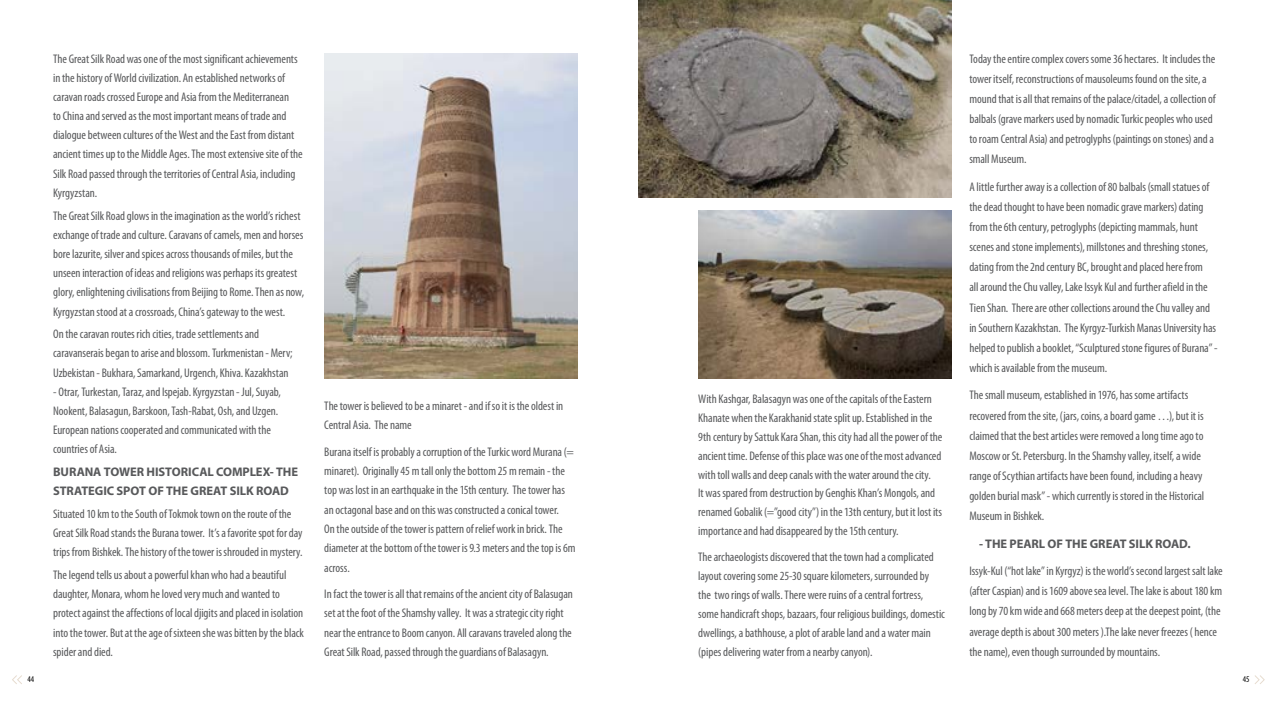
<style>
.page{position:relative;width:1276px;height:709px;background:#fff}
.page>*{position:absolute;margin:0;border:0;box-sizing:border-box;transform-origin:0 0}
.t1{font:condensed 12.5px/20.1px "Myriad Pro";letter-spacing:-.005em;color:#58595b}
.t2{font:700 12.5px/19.1px "Myriad Pro";letter-spacing:-.005em;color:#58595b}
.t3{font:condensed 8.75px "Myriad Pro";color:#000}
</style>
<div class="page">
<svg style="left:1255px;top:675px;width:9px;height:9px"></svg>
<svg style="left:12px;top:675px;width:10px;height:9px"></svg>
<img style="left:638px;top:0;width:313px;height:197px">
<img style="left:698px;top:210px;width:253px;height:169px">
<img style="left:324px;top:53px;width:254px;height:326px">
<p class="t1" style="left:53px;top:49px;width:251px;line-height:19.1px">The Great Silk Road was one of the most significant achievements in the history of World civilization. An established networks of caravan roads crossed Europe and Asia from the Mediterranean<br>to China and served as the most important means of trade and dialogue between cultures of the West and the East from distant ancient times up to the Middle Ages. The most extensive site of the Silk Road passed through the territories of Central Asia, including Kyrgyzstan.</p>
<p class="t1" style="left:53px;top:206px;width:253px;line-height:19.1px">The Great Silk Road glows in the imagination as the world’s richest exchange of trade and culture. Caravans of camels, men and horses bore lazurite, silver and spices across thousands of miles, but the unseen interaction of ideas and religions was perhaps its greatest glory, enlightening civilisations from Beijing to Rome. Then as now, Kyrgyzstan stood at a crossroads, China’s gateway to the west.</p>
<p class="t1" style="left:53px;top:324px;width:241px;line-height:19.1px">On the caravan routes rich cities, trade settlements and caravanserais began to arise and blossom. Turkmenistan - Merv;<br>Uzbekistan - Bukhara, Samarkand, Urgench, Khiva. Kazakhstan</p>
<p class="t1" style="left:53px;top:382px;width:229px;line-height:19.1px">- Otrar, Turkestan, Taraz, and Ispejab. Kyrgyzstan - Jul, Suyab, Nookent, Balasagun, Barskoon, Tash-Rabat, Osh, and Uzgen.<br>European nations cooperated and communicated with the countries of Asia.</p>
<p class="t2" style="left:53px;top:462px;width:246px">BURANA TOWER HISTORICAL COMPLEX- THE<br>STRATEGIC SPOT OF THE GREAT SILK ROAD</p>
<p class="t1" style="left:53px;top:504px;width:251px;line-height:19.1px">Situated 10 km to the South of Tokmok town on the route of the<br>Great Silk Road stands the Burana tower. It’s a favorite spot for day trips from Bishkek. The history of the tower is shrouded in mystery.</p>
<p class="t1" style="left:53px;top:565px;width:252px;line-height:19.1px">The legend tells us about a powerful khan who had a beautiful daughter, Monara, whom he loved very much and wanted to protect against the affections of local djigits and placed in isolation into the tower. But at the age of sixteen she was bitten by the black spider and died.</p>
<p class="t1" style="left:324px;top:396px;width:240px;line-height:19.2px">The tower is believed to be a minaret - and if so it is the oldest in<br>Central Asia. The name</p>
<p class="t1" style="left:324px;top:442px;width:253px;line-height:19.2px">Burana itself is probably a corruption of the Turkic word Murana (= minaret). Originally 45 m tall only the bottom 25 m remain - the top was lost in an earthquake in the 15th century. The tower has an octagonal base and on this was constructed a conical tower.<br>On the outside of the tower is pattern of relief work in brick. The diameter at the bottom of the tower is 9.3 meters and the top is 6m across.</p>
<p class="t1" style="left:324px;top:584px;width:250px;line-height:19.2px">In fact the tower is all that remains of the ancient city of Balasugan set at the foot of the Shamshy valley. It was a strategic city right near the entrance to Boom canyon. All caravans traveled along the Great Silk Road, passed through the guardians of Balasagyn.</p>
<p class="t1" style="left:698px;top:389px;width:246px;line-height:18.9px">With Kashgar, Balasagyn was one of the capitals of the Eastern Khanate when the Karakhanid state split up. Established in the 9th century by Sattuk Kara Shan, this city had all the power of the ancient time. Defense of this place was one of the most advanced with toll walls and deep canals with the water around the city.<br>It was spared from destruction by Genghis Khan’s Mongols, and renamed Gobalik (=”good city”) in the 13th century, but it lost its importance and had disappeared by the 15th century.</p>
<p class="t1" style="left:698px;top:547px;width:248px;line-height:18.9px">The archaeologists discovered that the town had a complicated layout covering some 25-30 square kilometers, surrounded by<br>the two rings of walls. There were ruins of a central fortress, some handicraft shops, bazaars, four religious buildings, domestic dwellings, a bathhouse, a plot of arable land and a water main (pipes delivering water from a nearby canyon).</p>
<p class="t1" style="left:969px;top:48px;width:248px">Today the entire complex covers some 36 hectares. It includes the tower itself, reconstructions of mausoleums found on the site, a mound that is all that remains of the palace/citadel, a collection of balbals (grave markers used by nomadic Turkic peoples who used to roam Central Asia) and petroglyphs (paintings on stones) and a small Museum.</p>
<p class="t1" style="left:969px;top:176px;width:250px">A little further away is a collection of 80 balbals (small statues of the dead thought to have been nomadic grave markers) dating from the 6th century, petroglyphs (depicting mammals, hunt scenes and stone implements), millstones and threshing stones, dating from the 2nd century BC, brought and placed here from<br>all around the Chu valley, Lake Issyk Kul and further afield in the Tien Shan. There are other collections around the Chu valley and in Southern Kazakhstan. The Kyrgyz-Turkish Manas University has helped to publish a booklet, “Sculptured stone figures of Burana” - which is available from the museum.</p>
<p class="t1" style="left:969px;top:385px;width:236px">The small museum, established in 1976, has some artifacts recovered from the site, (jars, coins, a board game …), but it is claimed that the best articles were removed a long time ago to Moscow or St. Petersburg. In the Shamshy valley, itself, a wide range of Scythian artifacts have been found, including a heavy golden burial mask” - which currently is stored in the Historical Museum in Bishkek.</p>
<p class="t2" style="left:979px;top:533px;width:213px">- THE PEARL OF THE GREAT SILK ROAD.</p>
<p class="t1" style="left:969px;top:560px;width:255px">Issyk-Kul (“hot lake” in Kyrgyz) is the world’s second largest salt lake (after Caspian) and is 1609 above sea level. The lake is about 180 km long by 70 km wide and 668 meters deep at the deepest point, (the average depth is about 300 meters ).The lake never freezes ( hence the name), even though surrounded by mountains.</p>
<p class="t3" style="left:28px;top:674px;width:8px">44</p>
<p class="t3" style="left:1242px;top:674px;width:8px">45</p>
</div>
